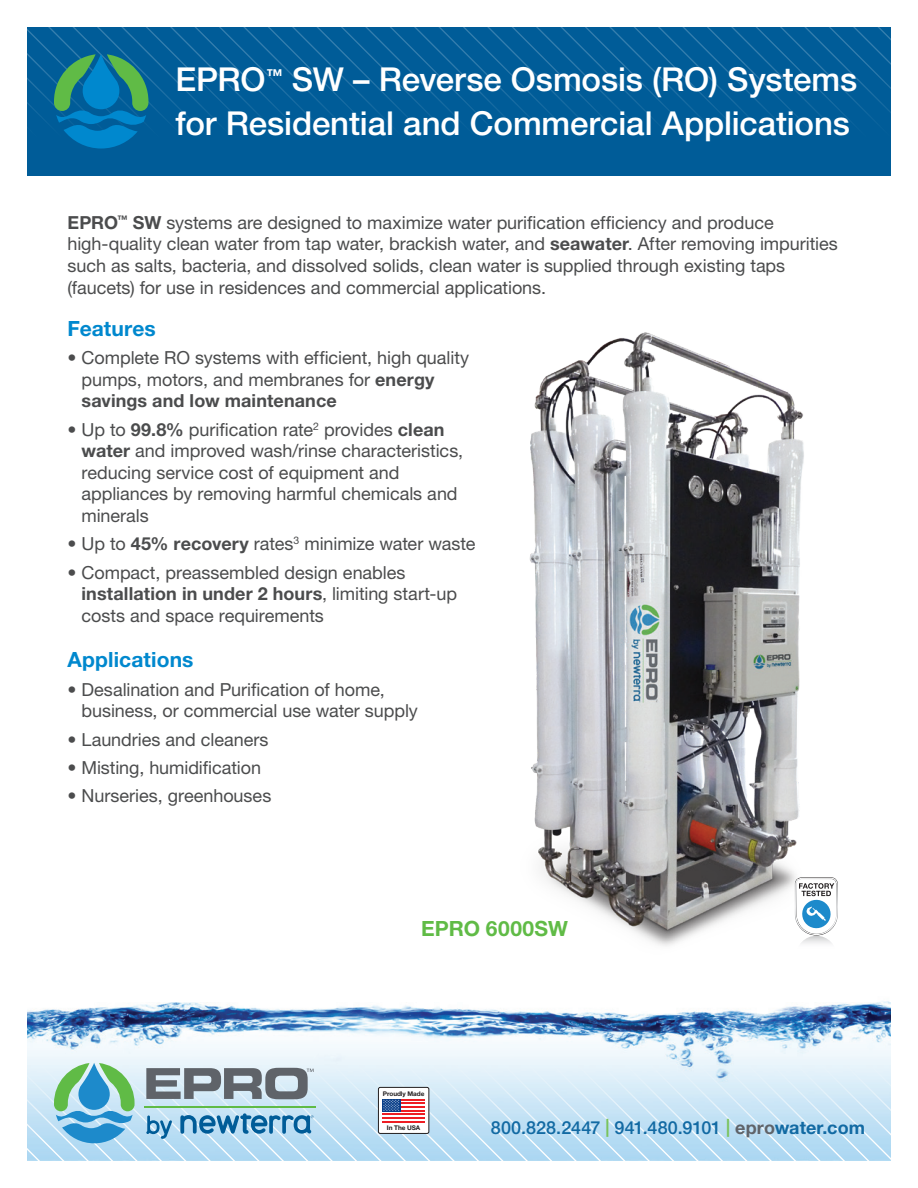
<style>
.page{position:relative;width:918px;height:1188px;background:#fff}
.page>*{position:absolute;margin:0;border:0;box-sizing:border-box;transform-origin:0 0}
.t1{font:500 33px/43.5px "Helvetica Neue LT Std";letter-spacing:-.005em;color:#fff}
.t2{font:700 21px "Helvetica Neue LT Std";letter-spacing:.005em;color:#0088ce}
.t3{font:700 21px "Helvetica Neue LT Std";letter-spacing:.01em;color:#60bb46}
.t4{font:18px/21.6px "Helvetica Neue LT Std";letter-spacing:-.005em;color:#4b4c4d}
.t5{font:500 18px "Helvetica Neue LT Std";letter-spacing:-.005em;color:#126aa3}
.t6{font:700 6.45px "Helvetica Neue LT Std";letter-spacing:-.01em;color:#231f20}
.s1{font-weight:700}
.s2{font-weight:700;color:#7ac35c}
.s3{font-weight:700;color:#5f6369}
</style>
<div class="page">
<div style="left:27px;top:27px;width:864px;height:149px;background:#005c98"></div>
<svg style="left:27px;top:27px;width:864px;height:122px"></svg>
<img style="left:27px;top:1001px;width:864px;height:52px">
<svg style="left:27px;top:1053px;width:864px;height:108px"></svg>
<img style="left:529px;top:332px;width:275px;height:614px">
<svg style="left:795px;top:877px;width:43px;height:69px"></svg>
<h1 class="t1" style="left:176px;top:57px;width:683px">EPRO<sup>™</sup> SW – Reverse Osmosis (RO) Systems for Residential and Commercial Applications</h1>
<p class="t4" style="left:68px;top:211px;width:772px"><span class="s1">EPRO</span><sup>™</sup> <span class="s1">SW</span> systems are designed to maximize water purification efficiency and produce high-quality clean water from tap water, brackish water, and <span class="s1">seawater</span>. After removing impurities such as salts, bacteria, and dissolved solids, clean water is supplied through existing taps (faucets) for use in residences and commercial applications.</p>
<p class="t2" style="left:68px;top:315px;width:90px">Features</p>
<p class="t4" style="left:82px;top:347px;width:389px;text-indent:-14px">• Complete RO systems with efficient, high quality pumps, motors, and membranes for <span class="s1">energy savings and low maintenance</span></p>
<p class="t4" style="left:82px;top:418px;width:383px;text-indent:-14px">• Up to <span class="s1">99.8%</span> purification rate<sup>2</sup> provides <span class="s1">clean water</span> and improved wash/rinse characteristics, reducing service cost of equipment and appliances by removing harmful chemicals and minerals</p>
<p class="t4" style="left:67px;top:533px;width:409px">• Up to <span class="s1">45% recovery</span> rates<sup>3</sup> minimize water waste</p>
<p class="t4" style="left:82px;top:561px;width:377px;text-indent:-14px">• Compact, preassembled design enables <span class="s1">installation in under 2 hours</span>, limiting start-up costs and space requirements</p>
<p class="t2" style="left:68px;top:647px;width:128px">Applications</p>
<p class="t4" style="left:82px;top:678px;width:338px;text-indent:-14px">• Desalination and Purification of home, business, or commercial use water supply</p>
<p class="t4" style="left:68px;top:728px;width:203px">• Laundries and cleaners</p>
<p class="t4" style="left:68px;top:757px;width:195px">• Misting, humidification</p>
<p class="t4" style="left:68px;top:785px;width:205px">• Nurseries, greenhouses</p>
<p class="t3" style="left:421px;top:915px;width:148px">EPRO 6000SW</p>
<p class="t6" style="left:383px;top:1090px;width:43px">Proudly Made</p>
<p class="t6" style="left:387px;top:1123px;width:35px">In The USA</p>
<p class="t5" style="left:491px;top:1117px;width:376px">800.828.2447 <span class="s2">|</span> 941.480.9101 <span class="s2">|</span> <span class="s3">epro</span><span class="s1">water.com</span></p>
</div>
